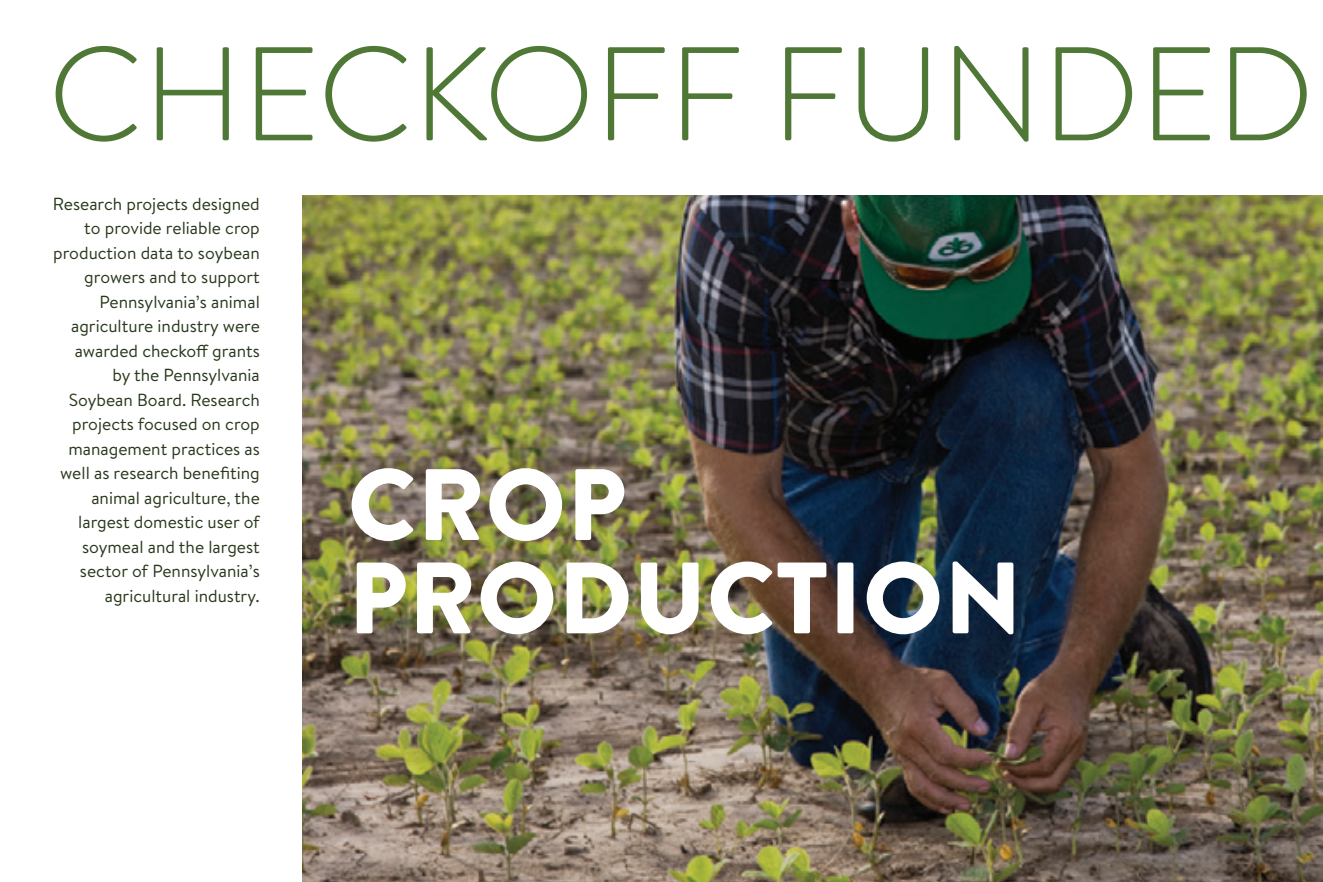
<style>
.page{position:relative;width:1323px;height:882px;background:#fff}
.page>*{position:absolute;margin:0;border:0;box-sizing:border-box;transform-origin:0 0}
.t1{font:300 133px "Brandon Text";color:#4f7837}
.t2{font:900 101.15px/93.3px "Brandon Grotesque";letter-spacing:.01em;color:#fff}
.t3{font:17.5px/24.5px "Brandon Text";color:#27381b;text-align:right}
</style>
<div class="page">
<img style="left:302px;top:195px;width:1021px;height:687px">
<p class="t1" style="left:48px;top:4px;width:1268px">CHECKOFF FUNDED</p>
<p class="t3" style="left:53px;top:191px;width:208px">Research projects designed to provide reliable crop production data to soybean growers and to support<br>Pennsylvania’s animal agriculture industry were awarded checkoff grants by the Pennsylvania<br>Soybean Board. Research projects focused on crop management practices as well as research benefiting animal agriculture, the largest domestic user of soymeal and the largest sector of Pennsylvania’s agricultural industry.</p>
<p class="t2" style="left:348px;top:460px;width:676px">CROP<br>PRODUCTION</p>
</div>
